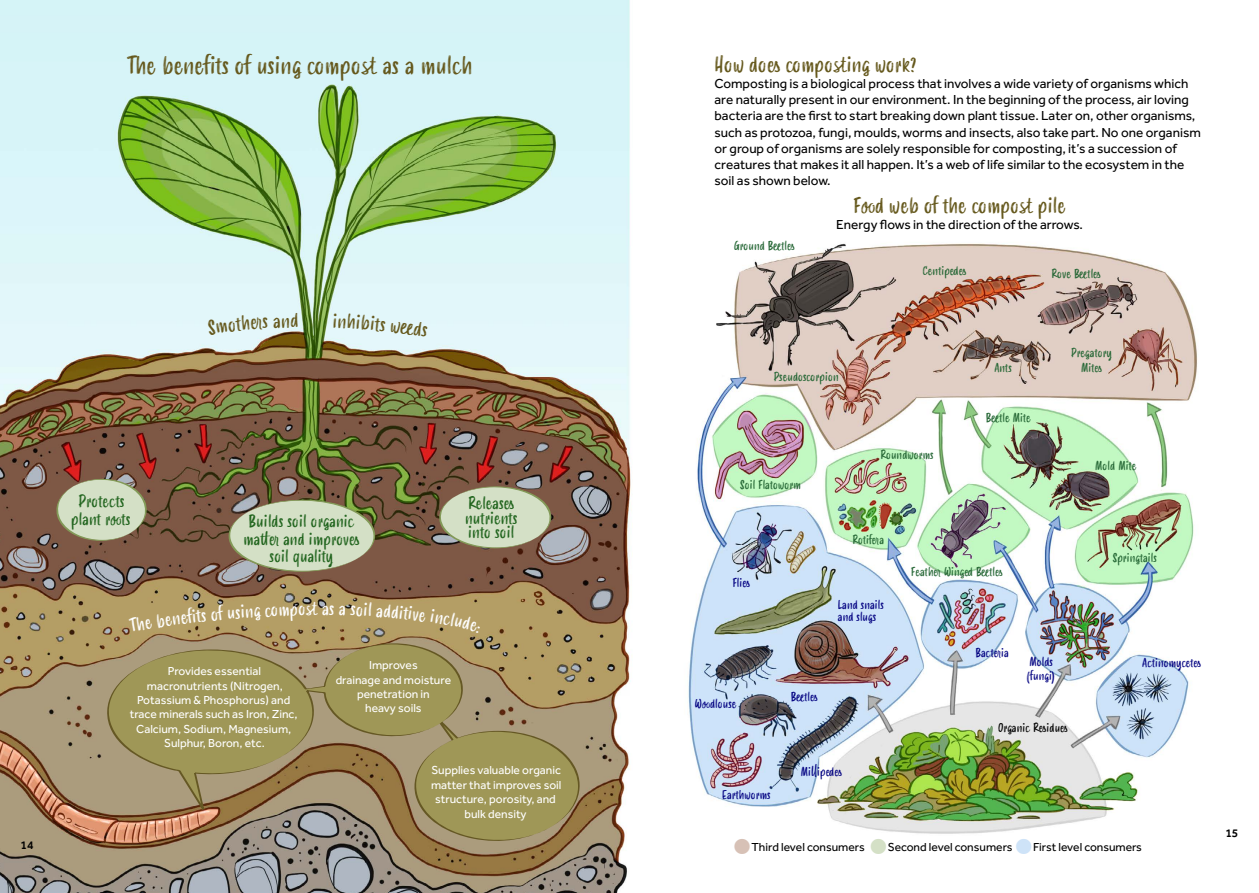
<style>
.page{position:relative;width:1259px;height:893px;background:#fff}
.page>*{position:absolute;margin:0;border:0;box-sizing:border-box;transform-origin:0 0}
.t1{font:24px "Smoothy";color:#65581c}
.t2{font:21px "Smoothy";color:#65581c}
.t3{font:18px "Smoothy";color:#fff}
.t4{font:16.5px/17.4px "Smoothy";color:#20641d;text-align:center}
.t5{font:13.5px/16.2px "Effra";color:#000}
.t6{font:12px/14.4px "Effra";color:#fff;text-align:center}
.t7{font:12px/14.4px "Smoothy";color:#236533;text-align:center}
.t8{font:12px/11.4px "Smoothy";color:#010080}
.t9{font:12px "Effra";color:#000}
.t10{font:12px "Smoothy";color:#000}
.t11{font:500 12px "Effra";color:#000}
</style>
<div class="page">
<img style="left:688px;top:243px;width:510px;height:591px">
<img style="left:0;top:0;width:631px;height:893px">
<svg style="left:102px;top:641px;width:479px;height:203px;background:#a09061"></svg>
<svg style="left:56px;top:478px;width:91px;height:63px;background:#bbbca3"></svg>
<svg style="left:439px;top:486px;width:112px;height:62px;background:#bec1a9"></svg>
<svg style="left:228px;top:499px;width:147px;height:73px;background:#bcc2a7"></svg>
<div style="left:207px;top:313px;width:91px;height:22px;background:#e3f7fa"></div>
<div style="left:333px;top:313px;width:95px;height:24px;background:#e4f7fb"></div>
<svg style="left:129px;top:613px;width:43px;height:19px"></svg>
<div style="left:195px;top:602px;width:123px;height:21px;background:#b49e65"></div>
<div style="left:329px;top:602px;width:151px;height:31px;background:#b49e65"></div>
<h1 class="t1" style="left:127px;top:48px;width:348px">The benefits of using compost as a mulch</h1>
<p class="t11" style="left:20px;top:838px;width:15px">14</p>
<p class="t4" style="left:71px;top:494px;width:61px">Protects plant roots</p>
<p class="t4" style="left:465px;top:497px;width:54px;line-height:14.4px;text-align:left">Releases nutrients into soil</p>
<p class="t4" style="left:243px;top:513px;width:118px">Builds soil organic matter and improves soil quality</p>
<h3 class="t3" style="left:170px;top:606px;width:26px;rotate:-7deg">nefi</h3>
<h3 class="t3" style="left:322px;top:595px;width:9px">a</h3>
<p class="t6" style="left:130px;top:664px;width:169px">Provides essential macronutrients (Nitrogen,<br>Potassium &amp; Phosphorus) and trace minerals such as Iron, Zinc,<br>Calcium, Sodium, Magnesium,<br>Sulphur, Boron, etc.</p>
<p class="t6" style="left:336px;top:658px;width:117px">Improves<br>drainage and moisture penetration in<br>heavy soils</p>
<p class="t6" style="left:431px;top:763px;width:132px">Supplies valuable organic matter that improves soil structure, porosity, and bulk density</p>
<h2 class="t2" style="left:714px;top:49px;width:204px">How does composting work?</h2>
<p class="t5" style="left:714px;top:75px;width:488px">Composting is a biological process that involves a wide variety of organisms which are naturally present in our environment. In the beginning of the process, air loving bacteria are the first to start breaking down plant tissue. Later on, other organisms, such as protozoa, fungi, moulds, worms and insects, also take part. No one organism or group of organisms are solely responsible for composting, it’s a succession of creatures that makes it all happen. It’s a web of life similar to the ecosystem in the soil as shown below.</p>
<p class="t7" style="left:733px;top:239px;width:63px">Ground Beetles</p>
<h2 class="t2" style="left:853px;top:190px;width:214px">Food web of the compost pile</h2>
<p class="t5" style="left:836px;top:216px;width:248px">Energy flows in the direction of the arrows.</p>
<p class="t7" style="left:922px;top:264px;width:46px">Centipedes</p>
<p class="t7" style="left:1051px;top:267px;width:51px">Rove Beetles</p>
<p class="t7" style="left:773px;top:370px;width:67px">Pseudoscorpion</p>
<p class="t7" style="left:740px;top:478px;width:63px">Soil Flatoworm</p>
<p class="t7" style="left:880px;top:448px;width:55px">Roundworms</p>
<p class="t7" style="left:994px;top:361px;width:19px">Ants</p>
<p class="t7" style="left:986px;top:411px;width:47px">Beetle Mite</p>
<p class="t7" style="left:1071px;top:346px;width:42px">Pregatory<br>Mites</p>
<p class="t7" style="left:1095px;top:458px;width:43px">Mold Mite</p>
<p class="t8" style="left:732px;top:577px;width:19px">Flies</p>
<p class="t8" style="left:695px;top:698px;width:43px">Woodlouse</p>
<p class="t7" style="left:852px;top:533px;width:33px">Rotifera</p>
<p class="t8" style="left:838px;top:600px;width:48px">Land snails and slugs</p>
<p class="t8" style="left:791px;top:691px;width:28px">Beetles</p>
<p class="t7" style="left:911px;top:565px;width:94px">Feather Winged Beetles</p>
<p class="t8" style="left:975px;top:647px;width:35px">Bacteria</p>
<p class="t8" style="left:1027px;top:655px;width:29px;line-height:14.4px">Molds (fungi)</p>
<p class="t7" style="left:1112px;top:551px;width:46px">Springtails</p>
<p class="t8" style="left:1142px;top:657px;width:61px">Actinomycetes</p>
<p class="t8" style="left:722px;top:789px;width:50px">Earthworms</p>
<p class="t8" style="left:801px;top:767px;width:43px">Millipedes</p>
<p class="t10" style="left:998px;top:719px;width:71px">Organic Residues</p>
<p class="t9" style="left:751px;top:840px;width:114px">Third level consumers</p>
<p class="t9" style="left:887px;top:840px;width:126px">Second level consumers</p>
<p class="t9" style="left:1033px;top:840px;width:110px">First level consumers</p>
<p class="t11" style="left:1225px;top:826px;width:15px">15</p>
</div>
